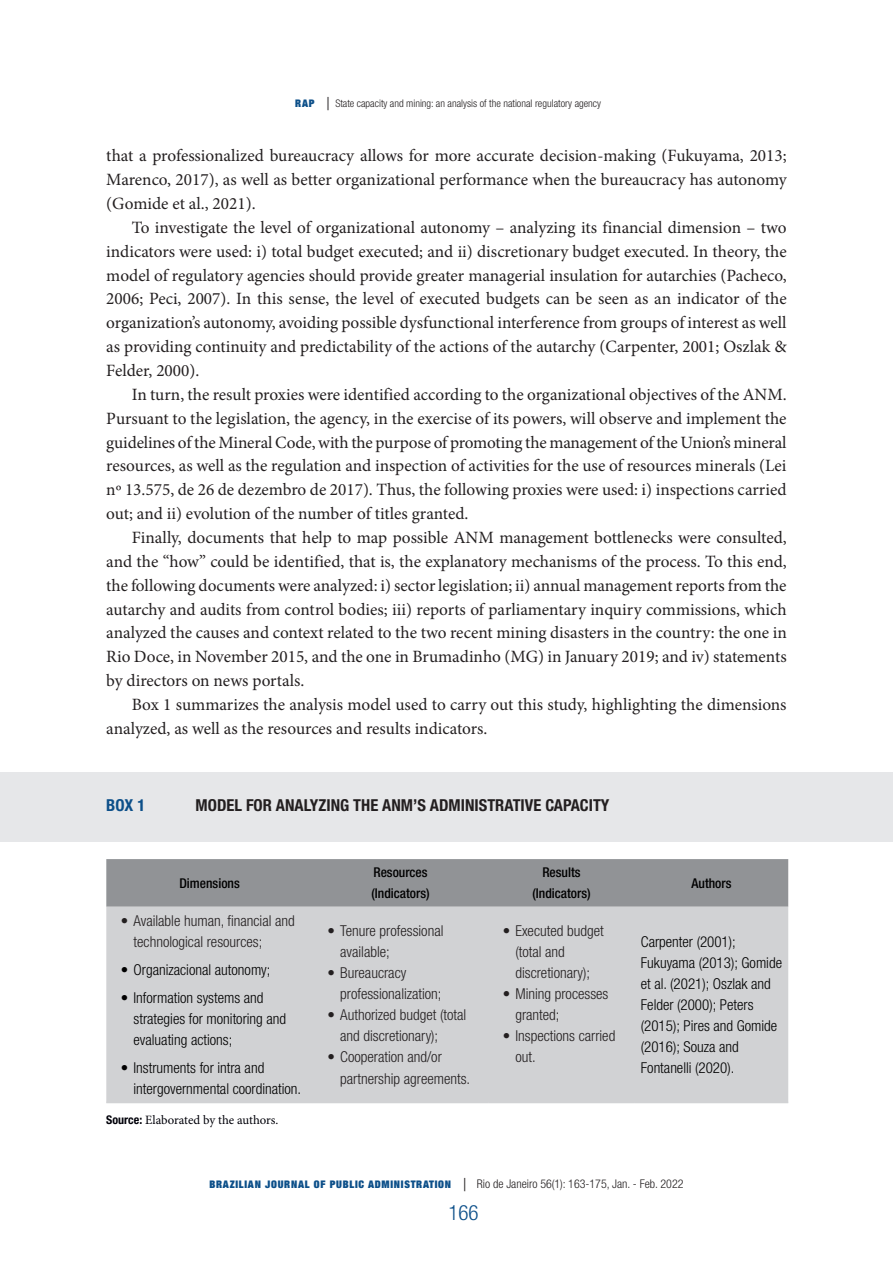
<style>
.page{position:relative;width:893px;height:1263px;background:#fff}
.page>*{position:absolute;margin:0;border:0;box-sizing:border-box;transform-origin:0 0}
.t1{font:300 condensed 21px "Helvetica Neue LT Std";color:#0c4f89}
.texto_3{font:17.25px/23.9px "Minion Pro";color:#231f20;text-align:justify}
.tit_tab{font:700 condensed 16.5px "Helvetica Neue LT Std";color:#231f20}
.tit_tab-2{font:700 condensed 16.5px "Helvetica Neue LT Std";color:#0c4f89}
.TEXTO_TAB{font:300 condensed 15px/21px "Helvetica Neue LT Std";color:#231f20}
.TEXTO_TAB-2{font:300 condensed 15px/21px "Helvetica Neue LT Std";color:#000}
.GARGANTA{font:500 condensed 13.5px "Helvetica Neue LT Std";color:#000}
.fonte{font:12.75px "Minion Pro";letter-spacing:-.005em;color:#000009}
.t2{font:300 condensed 12px "Helvetica Neue LT Std";color:#231f20}
.t3{font:300 condensed 10.5px "Helvetica Neue LT Std";color:#231f20}
.s1{font-family:"Helvetica Neue";font-weight:900;font-stretch:expanded;color:#0c4f89}
.s2{font-size:18px}
.s3{font-family:"Helvetica Neue LT Std";font-weight:700;font-stretch:condensed;font-size:12px}
.s4{font-family:"Helvetica Neue";font-weight:900;font-stretch:expanded;font-size:10.5px;color:#0c4f89}
</style>
<div class="page">
<div style="left:0;top:772px;width:892px;height:70px;background:#e6e7e9"></div>
<div style="left:106px;top:859px;width:682px;height:48px;background:#919396"></div>
<div style="left:106px;top:907px;width:682px;height:195px;background:#d1d2d4"></div>
<hr style="left:313px;top:1102px;width:175px;height:1px;background:#d1d2d4">
<hr style="left:488px;top:1102px;width:147px;height:1px;background:#d1d2d4">
<hr style="left:635px;top:1102px;width:153px;height:1px;background:#d1d2d4">
<hr style="left:106px;top:1102px;width:207px;height:1px;background:#d1d2d4">
<p class="t3" style="left:295px;top:98px;width:307px"><span class="s1">RAP</span> <span class="s2">|</span> State capacity and mining: an analysis of the national regulatory agency</p>
<p class="texto_3" style="left:106px;top:144px;width:682px">that a professionalized bureaucracy allows for more accurate decision-making (Fukuyama, 2013; Marenco, 2017), as well as better organizational performance when the bureaucracy has autonomy (Gomide et al., 2021).</p>
<p class="texto_3" style="left:106px;top:216px;width:682px;text-indent:26px">To investigate the level of organizational autonomy – analyzing its financial dimension – two indicators were used: i) total budget executed; and ii) discretionary budget executed. In theory, the model of regulatory agencies should provide greater managerial insulation for autarchies (Pacheco, 2006; Peci, 2007). In this sense, the level of executed budgets can be seen as an indicator of the organization’s autonomy, avoiding possible dysfunctional interference from groups of interest as well as providing continuity and predictability of the actions of the autarchy (Carpenter, 2001; Oszlak &amp; Felder, 2000).</p>
<p class="texto_3" style="left:106px;top:383px;width:682px;text-indent:26px">In turn, the result proxies were identified according to the organizational objectives of the ANM.<br>Pursuant to the legislation, the agency, in the exercise of its powers, will observe and implement the guidelines of the Mineral Code, with the purpose of promoting the management of the Union’s mineral resources, as well as the regulation and inspection of activities for the use of resources minerals (Lei nº 13.575, de 26 de dezembro de 2017). Thus, the following proxies were used: i) inspections carried out; and ii) evolution of the number of titles granted.</p>
<p class="texto_3" style="left:106px;top:526px;width:682px;text-indent:26px">Finally, documents that help to map possible ANM management bottlenecks were consulted, and the “how” could be identified, that is, the explanatory mechanisms of the process. To this end, the following documents were analyzed: i) sector legislation; ii) annual management reports from the autarchy and audits from control bodies; iii) reports of parliamentary inquiry commissions, which analyzed the causes and context related to the two recent mining disasters in the country: the one in Rio Doce, in November 2015, and the one in Brumadinho (MG) in January 2019; and iv) statements by directors on news portals.</p>
<p class="texto_3" style="left:106px;top:693px;width:682px;text-indent:26px">Box 1 summarizes the analysis model used to carry out this study, highlighting the dimensions analyzed, as well as the resources and results indicators.</p>
<p class="tit_tab-2" style="left:106px;top:795px;width:41px">BOX 1</p>
<p class="tit_tab" style="left:196px;top:795px;width:415px">MODEL FOR ANALYZING THE ANM’S ADMINISTRATIVE CAPACITY</p>
<p class="GARGANTA" style="left:179px;top:875px;width:62px">Dimensions</p>
<p class="GARGANTA" style="left:373px;top:864px;width:56px">Resources</p>
<p class="GARGANTA" style="left:371px;top:885px;width:60px">(Indicators)</p>
<p class="TEXTO_TAB" style="left:134px;top:910px;width:163px;text-indent:-13px">• Available human, financial and technological resources;</p>
<p class="TEXTO_TAB" style="left:340px;top:920px;width:105px;text-indent:-13px">• Tenure professional available;</p>
<p class="TEXTO_TAB" style="left:340px;top:962px;width:103px;text-indent:-13px">• Bureaucracy professionalization;</p>
<p class="TEXTO_TAB" style="left:340px;top:1004px;width:128px;text-indent:-13px">• Authorized budget (total and discretionary);</p>
<p class="TEXTO_TAB" style="left:340px;top:1046px;width:131px;text-indent:-13px">• Cooperation and/or partnership agreements.</p>
<p class="TEXTO_TAB-2" style="left:121px;top:959px;width:151px">• Organizacional autonomy;</p>
<p class="TEXTO_TAB-2" style="left:134px;top:987px;width:154px;text-indent:-13px">• Information systems and strategies for monitoring and evaluating actions;</p>
<p class="TEXTO_TAB-2" style="left:134px;top:1057px;width:169px;text-indent:-13px">• Instruments for intra and intergovernmental coordination.</p>
<p class="fonte" style="left:106px;top:1111px;width:174px"><span class="s3">Source:</span> Elaborated by the authors.</p>
<p class="GARGANTA" style="left:542px;top:864px;width:40px">Results</p>
<p class="GARGANTA" style="left:532px;top:885px;width:60px">(Indicators)</p>
<p class="TEXTO_TAB" style="left:515px;top:920px;width:90px;text-indent:-13px">• Executed budget (total and discretionary);</p>
<p class="TEXTO_TAB" style="left:515px;top:983px;width:94px;text-indent:-13px">• Mining processes granted;</p>
<p class="TEXTO_TAB" style="left:515px;top:1025px;width:101px;text-indent:-13px">• Inspections carried out.</p>
<p class="GARGANTA" style="left:692px;top:875px;width:42px">Authors</p>
<p class="TEXTO_TAB-2" style="left:641px;top:931px;width:143px">Carpenter (2001);<br>Fukuyama (2013); Gomide et al. (2021); Oszlak and<br>Felder (2000); Peters (2015); Pires and Gomide (2016); Souza and<br>Fontanelli (2020).</p>
<p class="t2" style="left:209px;top:1176px;width:476px"><span class="s4">BRAZILIAN JOURNAL OF PUBLIC ADMINISTRATION</span> <span class="s2">|</span> Rio de Janeiro 56(1): 163-175, Jan. - Feb. 2022</p>
<p class="t1" style="left:448px;top:1200px;width:32px">166</p>
</div>
